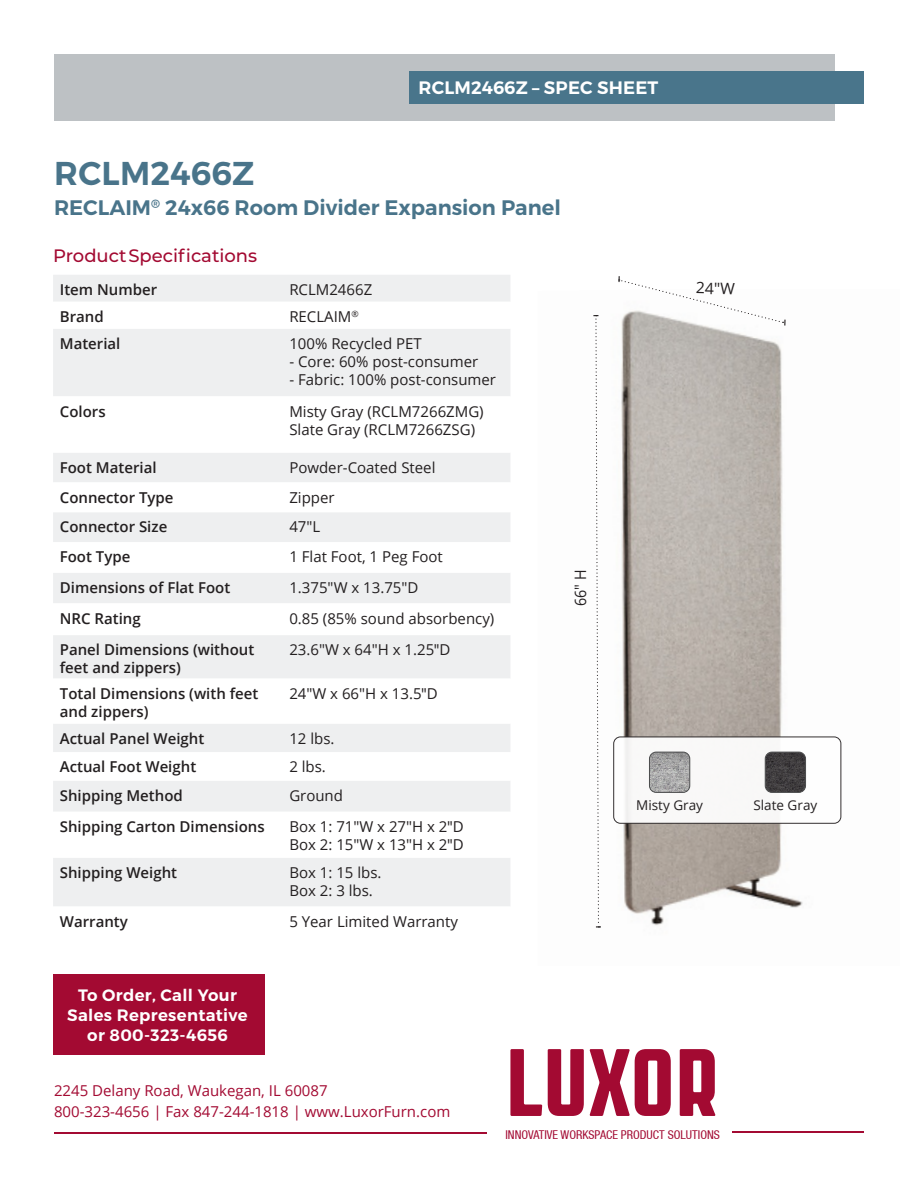
<style>
.page{position:relative;width:918px;height:1188px;background:#fff}
.page>*{position:absolute;margin:0;border:0;box-sizing:border-box;transform-origin:0 0}
.t1{font:600 33px "Montserrat";letter-spacing:.005em;color:#49748a}
.t2{font:600 21px "Montserrat";color:#49748a}
.t3{font:500 18px "Montserrat";color:#a30a32}
.t4{font:600 18px "Montserrat";letter-spacing:.01em;color:#fff}
.t5{font:600 16.5px "Montserrat";letter-spacing:.02em;color:#fff}
.t6{font:15.75px "Open Sans";color:#231f20;scale:.9 1}
.t7{font:15.75px "Open Sans";color:#231f20}
.t8{font:15px/18px "Open Sans";color:#231f20}
.t9{font:600 15px/18px "Open Sans";color:#231f20}
.Footer_Contact_info{font:15px "Open Sans";color:#a30a32}
.t10{font:13.5px "Open Sans";color:#231f20}
.t11{font:condensed 12.15px "Helvetica Neue LT";color:#a30a32}
.s1{font-family:"Helvetica"}
</style>
<div class="page">
<img style="left:613px;top:326px;width:229px;height:600px">
<div style="left:53px;top:275px;width:457px;height:207px;background:#eeeff0"></div>
<svg style="left:53px;top:302px;width:457px;height:151px"></svg>
<svg style="left:53px;top:512px;width:457px;height:394px;fill:#eeeff0"></svg>
<div style="left:54px;top:54px;width:781px;height:67px;background:#bdc1c4"></div>
<svg style="left:510px;top:1049px;width:32px;height:67px"></svg>
<svg style="left:548px;top:1049px;width:36px;height:67px"></svg>
<svg style="left:590px;top:1049px;width:81px;height:67px"></svg>
<svg style="left:680px;top:1049px;width:36px;height:67px"></svg>
<hr style="left:54px;top:1133px;width:432px;height:1px;background:#a30a32">
<hr style="left:732px;top:1132px;width:132px;height:1px;background:#a30a32">
<div style="left:409px;top:71px;width:455px;height:33px;background:#49758b"></div>
<div style="left:53px;top:975px;width:212px;height:80px;background:#a30a32"></div>
<svg style="left:593px;top:315px;width:8px;height:613px"></svg>
<svg style="left:618px;top:276px;width:168px;height:50px"></svg>
<div style="left:614px;top:737px;width:227px;height:86px;background:#f9f8f8;border-radius:7px"></div>
<div style="left:613px;top:737px;width:228px;height:87px;border:1px solid #231f20;border-radius:7px"></div>
<img style="left:649px;top:752px;width:41px;height:40px">
<div style="left:649px;top:752px;width:41px;height:41px;border:1px solid #4b4c4d;border-radius:7px"></div>
<img style="left:765px;top:752px;width:41px;height:40px">
<div style="left:765px;top:752px;width:41px;height:41px;border:1px solid #4b4c4d;border-radius:7px"></div>
<p class="t4" style="left:419px;top:77px;width:241px">RCLM2466Z – SPEC SHEET</p>
<p class="t1" style="left:54px;top:153px;width:202px">RCLM2466Z</p>
<p class="t2" style="left:54px;top:195px;width:508px">RECLAIM<sup>®</sup> 24x66 Room Divider Expansion Panel</p>
<p class="t3" style="left:53px;top:243px;width:206px">Product Specifications</p>
<p class="t9" style="left:60px;top:280px;width:99px">Item Number</p>
<p class="t8" style="left:289px;top:280px;width:84px">RCLM2466Z</p>
<p class="t9" style="left:60px;top:307px;width:45px">Brand</p>
<p class="t8" style="left:289px;top:307px;width:71px">RECLAIM<sup>®</sup></p>
<p class="t9" style="left:60px;top:334px;width:62px">Material</p>
<p class="t8" style="left:289px;top:334px;width:134px">100% Recycled PET</p>
<p class="t8" style="left:289px;top:352px;width:190px">- Core: 60% post-consumer</p>
<p class="t8" style="left:289px;top:370px;width:208px">- Fabric: 100% post-consumer</p>
<p class="t9" style="left:60px;top:402px;width:47px">Colors</p>
<p class="t8" style="left:289px;top:402px;width:196px">Misty Gray (RCLM7266ZMG)<br>Slate Gray (RCLM7266ZSG)</p>
<p class="t9" style="left:60px;top:458px;width:98px">Foot Material</p>
<p class="t8" style="left:289px;top:458px;width:148px">Powder-Coated Steel</p>
<p class="t9" style="left:60px;top:488px;width:115px">Connector Type</p>
<p class="t8" style="left:289px;top:488px;width:47px">Zipper</p>
<p class="t9" style="left:60px;top:518px;width:109px">Connector Size</p>
<p class="t8" style="left:289px;top:518px;width:32px">47"L</p>
<p class="t9" style="left:60px;top:548px;width:72px">Foot Type</p>
<p class="t8" style="left:289px;top:547px;width:155px">1 Flat Foot, 1 Peg Foot</p>
<p class="t9" style="left:60px;top:578px;width:172px">Dimensions of Flat Foot</p>
<p class="t8" style="left:289px;top:578px;width:131px">1.375"W x 13.75"D</p>
<p class="t9" style="left:60px;top:609px;width:82px">NRC Rating</p>
<p class="t8" style="left:289px;top:609px;width:207px">0.85 (85% sound absorbency)</p>
<p class="t9" style="left:60px;top:641px;width:196px">Panel Dimensions (without feet and zippers)</p>
<p class="t8" style="left:289px;top:641px;width:163px">23.6"W x 64"H x 1.25<span class="s1">"</span>D</p>
<p class="t9" style="left:60px;top:684px;width:200px">Total Dimensions (with feet and zippers)</p>
<p class="t8" style="left:289px;top:684px;width:150px">24"W x 66"H x 13.5<span class="s1">"</span>D</p>
<p class="t9" style="left:60px;top:729px;width:146px">Actual Panel Weight</p>
<p class="t8" style="left:289px;top:729px;width:47px">12 lbs.</p>
<p class="t9" style="left:60px;top:758px;width:138px">Actual Foot Weight</p>
<p class="t8" style="left:289px;top:758px;width:38px">2 lbs.</p>
<p class="t9" style="left:60px;top:786px;width:125px">Shipping Method</p>
<p class="t8" style="left:289px;top:786px;width:55px">Ground</p>
<p class="t9" style="left:60px;top:817px;width:206px">Shipping Carton Dimensions</p>
<p class="t8" style="left:289px;top:817px;width:176px">Box 1: 71"W x 27"H x 2<span class="s1">"</span>D</p>
<p class="t8" style="left:289px;top:835px;width:176px">Box 2: 15"W x 13"H x 2<span class="s1">"</span>D</p>
<p class="t9" style="left:60px;top:863px;width:119px">Shipping Weight</p>
<p class="t8" style="left:289px;top:863px;width:94px">Box 1: 15 lbs.</p>
<p class="t8" style="left:289px;top:881px;width:85px">Box 2: 3 lbs.</p>
<p class="t9" style="left:60px;top:912px;width:69px">Warranty</p>
<p class="t8" style="left:289px;top:912px;width:170px">5 Year Limited Warranty</p>
<p class="t7" style="left:696px;top:277px;width:40px;rotate:2deg">24"W</p>
<p class="t6" style="left:570px;top:606px;width:42px;rotate:-90deg">66" H</p>
<p class="t10" style="left:636px;top:796px;width:68px">Misty Gray</p>
<p class="t10" style="left:753px;top:796px;width:65px">Slate Gray</p>
<p class="t5" style="left:78px;top:985px;width:160px">To Order, Call Your</p>
<p class="t5" style="left:67px;top:1005px;width:182px">Sales Representative</p>
<p class="t5" style="left:87px;top:1025px;width:142px">or 800-323-4656</p>
<p class="Footer_Contact_info" style="left:54px;top:1080px;width:275px">2245 Delany Road, Waukegan, IL 60087</p>
<p class="Footer_Contact_info" style="left:54px;top:1101px;width:398px">800-323-4656 | Fax 847-244-1818 | www.LuxorFurn.com</p>
<p class="t11" style="left:506px;top:1128px;width:216px">INNOVATIVE WORKSPACE PRODUCT SOLUTIONS</p>
</div>
